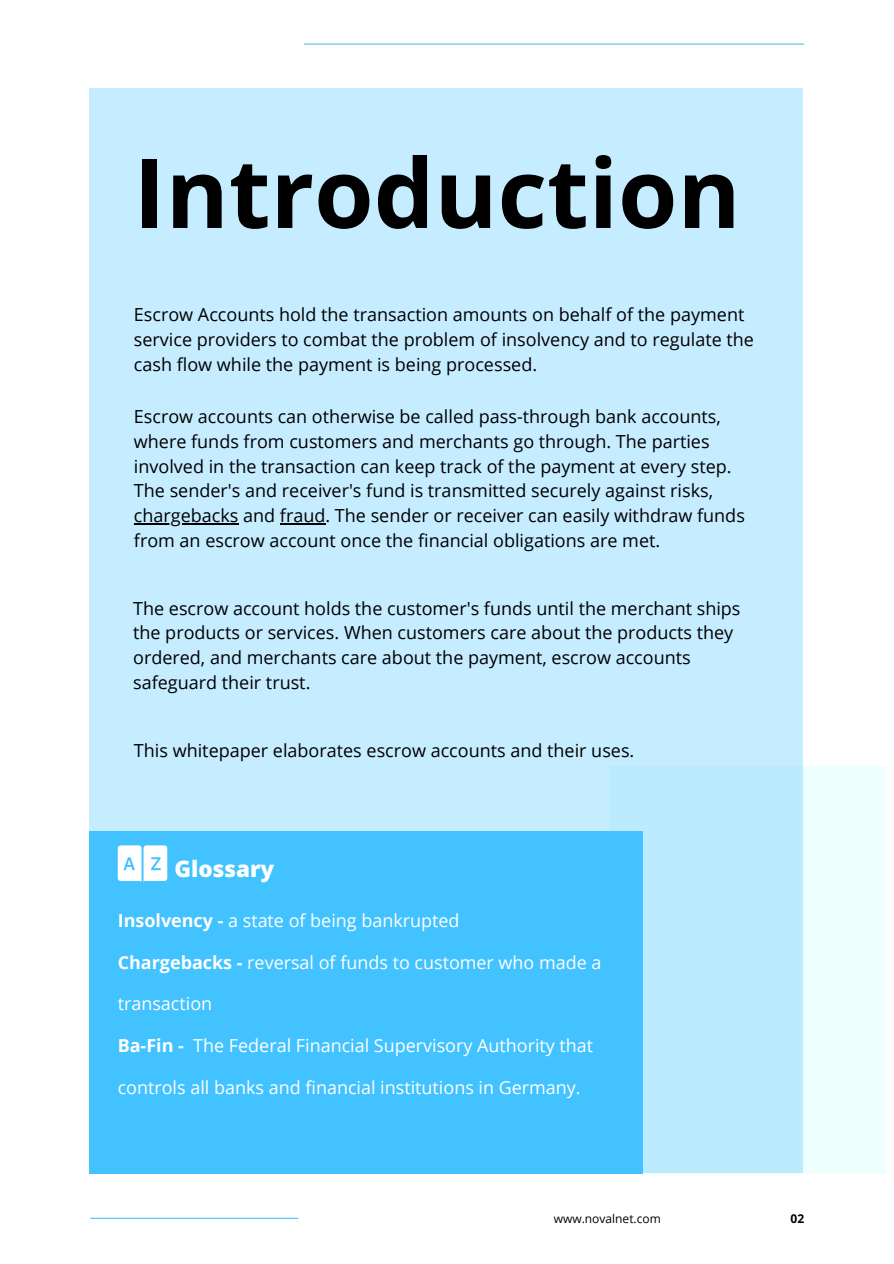
<style>
.page{position:relative;width:894px;height:1264px;background:#fff}
.page>*{position:absolute;margin:0;border:0;box-sizing:border-box;transform-origin:0 0}
.t1{font:700 96px "Open Sans";color:#000}
.t2{font:800 22.5px "Open Sans";color:#fff}
.t3{font:18px/24.8px "Open Sans";color:#000}
.t4{font:18px "Open Sans";color:#fff}
.t5{font:12px "Open Sans";color:#000}
.t6{font:700 12px "Open Sans";color:#000}
.s1{font-weight:700}
</style>
<div class="page">
<div style="left:608px;top:766px;width:277px;height:408px;background:#effffd"></div>
<div style="left:89px;top:89px;width:714px;height:1083px;background:#c6ecff"></div>
<div style="left:89px;top:831px;width:553px;height:342px;background:#42c2ff"></div>
<hr style="left:90px;top:1217px;width:208px;height:1px;background:#42c2ff">
<hr style="left:304px;top:44px;width:499px;height:1px;background:#4fc0e8">
<svg style="left:118px;top:845px;width:49px;height:36px;background:#e7f7ff"></svg>
<hr style="left:134px;top:523px;width:104px;height:1px;background:#000">
<hr style="left:280px;top:523px;width:45px;height:1px;background:#000">
<h1 class="t1" style="left:134px;top:125px;width:608px">Introduction</h1>
<h2 class="t3" style="left:134px;top:302px;width:621px">Escrow Accounts hold the transaction amounts on behalf of the payment service providers to combat the problem of insolvency and to regulate the cash flow while the payment is being processed.</h2>
<h3 class="t3" style="left:134px;top:404px;width:599px">Escrow accounts can otherwise be called pass-through bank accounts, where funds from customers and merchants go through. The parties involved in the transaction can keep track of the payment at every step.<br>The sender's and receiver's fund is transmitted securely against risks,</h3>
<p class="t3" style="left:134px;top:503px;width:612px">chargebacks and fraud. The sender or receiver can easily withdraw funds from an escrow account once the financial obligations are met.</p>
<p class="t3" style="left:133px;top:595px;width:608px">The escrow account holds the customer's funds until the merchant ships the products or services. When customers care about the products they ordered, and merchants care about the payment, escrow accounts safeguard their trust.</p>
<p class="t3" style="left:134px;top:737px;width:502px">This whitepaper elaborates escrow accounts and their uses.</p>
<h3 class="t2" style="left:174px;top:853px;width:101px">Glossary</h3>
<h3 class="t4" style="left:118px;top:907px;width:343px"><span class="s1">Insolvency -</span> a state of being bankrupted</h3>
<h3 class="t4" style="left:118px;top:949px;width:485px"><span class="s1">Chargebacks -</span> reversal of funds to customer who made a</h3>
<h3 class="t4" style="left:118px;top:991px;width:96px">transaction</h3>
<h3 class="t4" style="left:118px;top:1032px;width:477px"><span class="s1">Ba-Fin -</span> The Federal Financial Supervisory Authority that</h3>
<p class="t4" style="left:118px;top:1074px;width:464px">controls all banks and financial institutions in Germany.</p>
<h3 class="t5" style="left:553px;top:1209px;width:109px">www.novalnet.com</h3>
<h3 class="t6" style="left:790px;top:1209px;width:15px">02</h3>
</div>
